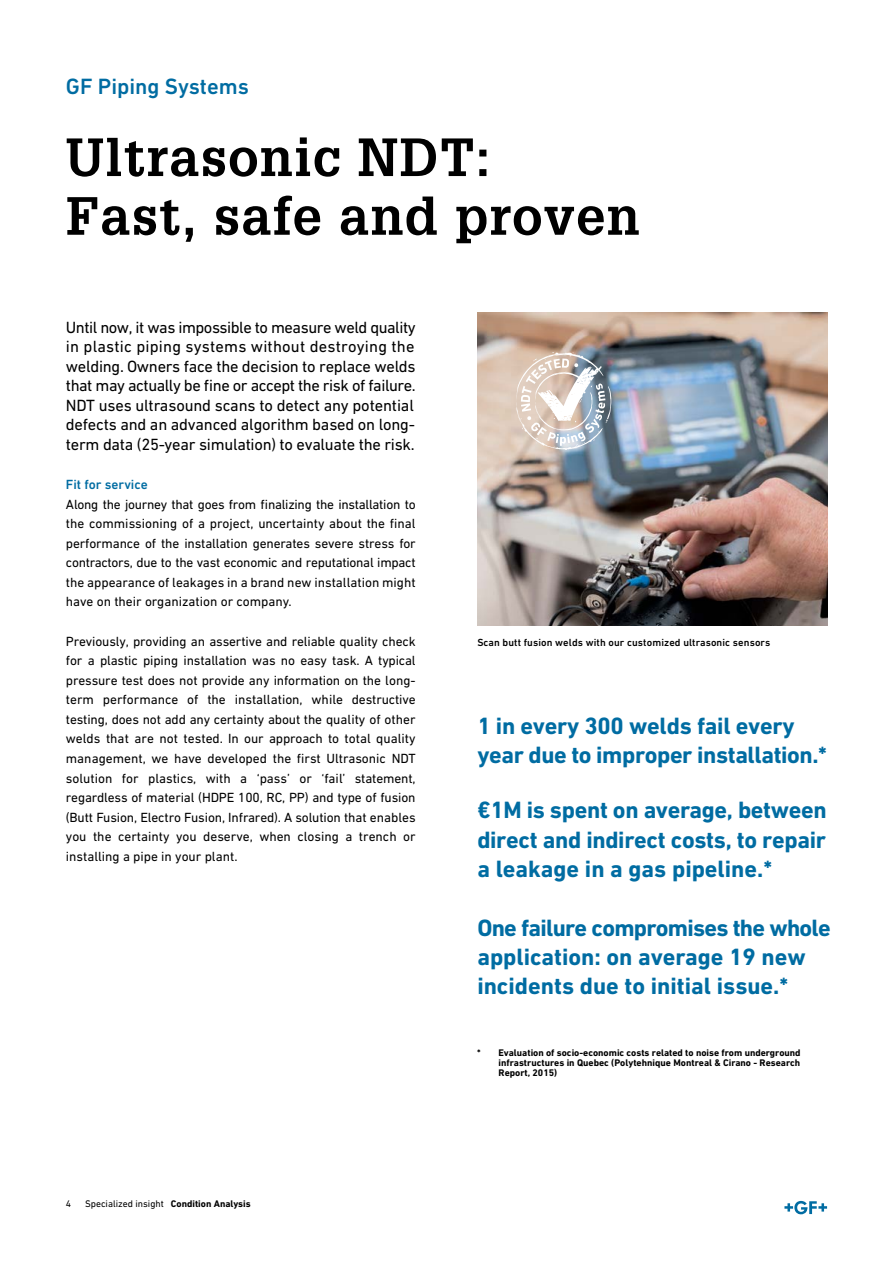
<style>
.page{position:relative;width:893px;height:1263px;background:#fff}
.page>*{position:absolute;margin:0;border:0;box-sizing:border-box;transform-origin:0 0}
.t1{font:700 52.5px/58.7px "Glypha LT Pro";letter-spacing:.025em;color:#000}
.t2{font:700 24px/29.4px "DIN Next W1 G";letter-spacing:-.015em;color:#006ca2}
.t3{font:500 22.5px "DIN Next W1 G";color:#006ca2}
.t4{font:16.5px/19.5px "DIN Next W1 G";letter-spacing:-.015em;color:#000;text-align:justify}
.t5{font:13.5px/19.5px "DIN Next W1 G";color:#000;text-align:justify}
.t6{font:500 13.5px "DIN Next W1 G";color:#006ca2}
.t7{font:500 10.5px "DIN Next W1 G";letter-spacing:.01em;color:#000}
.t8{font:700 9.75px/9.8px "DIN Next W1 G";color:#000;text-align:justify}
.t9{font:9.75px "DIN Next W1 G";color:#000}
.s1{font-weight:700}
</style>
<div class="page">
<img style="left:477px;top:313px;width:350px;height:313px">
<svg style="left:784px;top:1201px;width:43px;height:13px"></svg>
<svg style="left:516px;top:352px;width:96px;height:98px"></svg>
<h3 class="t3" style="left:66px;top:73px;width:185px">GF Piping Systems</h3>
<h1 class="t1" style="left:66px;top:127px;width:575px">Ultrasonic NDT:<br>Fast, safe and proven</h1>
<p class="t4" style="left:66px;top:317px;width:351px">Until now, it was impossible to measure weld quality in plastic piping systems without destroying the welding. Owners face the decision to replace welds that may actually be fine or accept the risk of failure.<br>NDT uses ultrasound scans to detect any potential defects and an advanced algorithm based on long&shy;term data (25-year simulation) to evaluate the risk.</p>
<p class="t6" style="left:66px;top:477px;width:83px">Fit for service</p>
<p class="t5" style="left:66px;top:494px;width:351px">Along the journey that goes from finalizing the installation to the commissioning of a project, uncertainty about the final performance of the installation generates severe stress for contractors, due to the vast economic and reputational impact the appearance of leakages in a brand new installation might have on their organization or company.</p>
<p class="t5" style="left:66px;top:631px;width:351px">Previously, providing an assertive and reliable quality check for a plastic piping installation was no easy task. A typical pressure test does not provide any information on the long&shy;term performance of the installation, while destructive testing, does not add any certainty about the quality of other welds that are not tested. In our approach to total quality management, we have developed the first Ultrasonic NDT solution for plastics, with a ‘pass’ or ‘fail’ statement, regardless of material (HDPE 100, RC, PP) and type of fusion (Butt Fusion, Electro Fusion, Infrared). A solution that enables you the certainty you deserve, when closing a trench or installing a pipe in your plant.</p>
<p class="t7" style="left:477px;top:636px;width:294px">Scan butt fusion welds with our customized ultrasonic sensors</p>
<h2 class="t2" style="left:477px;top:711px;width:351px">1 in every 300 welds fail every year due to improper installation.*</h2>
<h2 class="t2" style="left:477px;top:795px;width:351px;text-align:justify">€1M is spent on average, between direct and indirect costs, to repair a leakage in a gas pipeline.*</h2>
<h2 class="t2" style="left:477px;top:913px;width:355px">One failure compromises the whole application: on average 19 new incidents due to initial issue.*</h2>
<p class="t9" style="left:66px;top:1197px;width:7px">4</p>
<p class="t9" style="left:85px;top:1197px;width:167px">Specialized insight <span class="s1">Condition Analysis</span></p>
<p class="t8" style="left:499px;top:1048px;width:304px;text-indent:-21px">* Evaluation of socio-economic costs related to noise from underground infrastructures in Quebec (Polytehnique Montreal &amp; Cirano - Research Report, 2015)</p>
</div>
